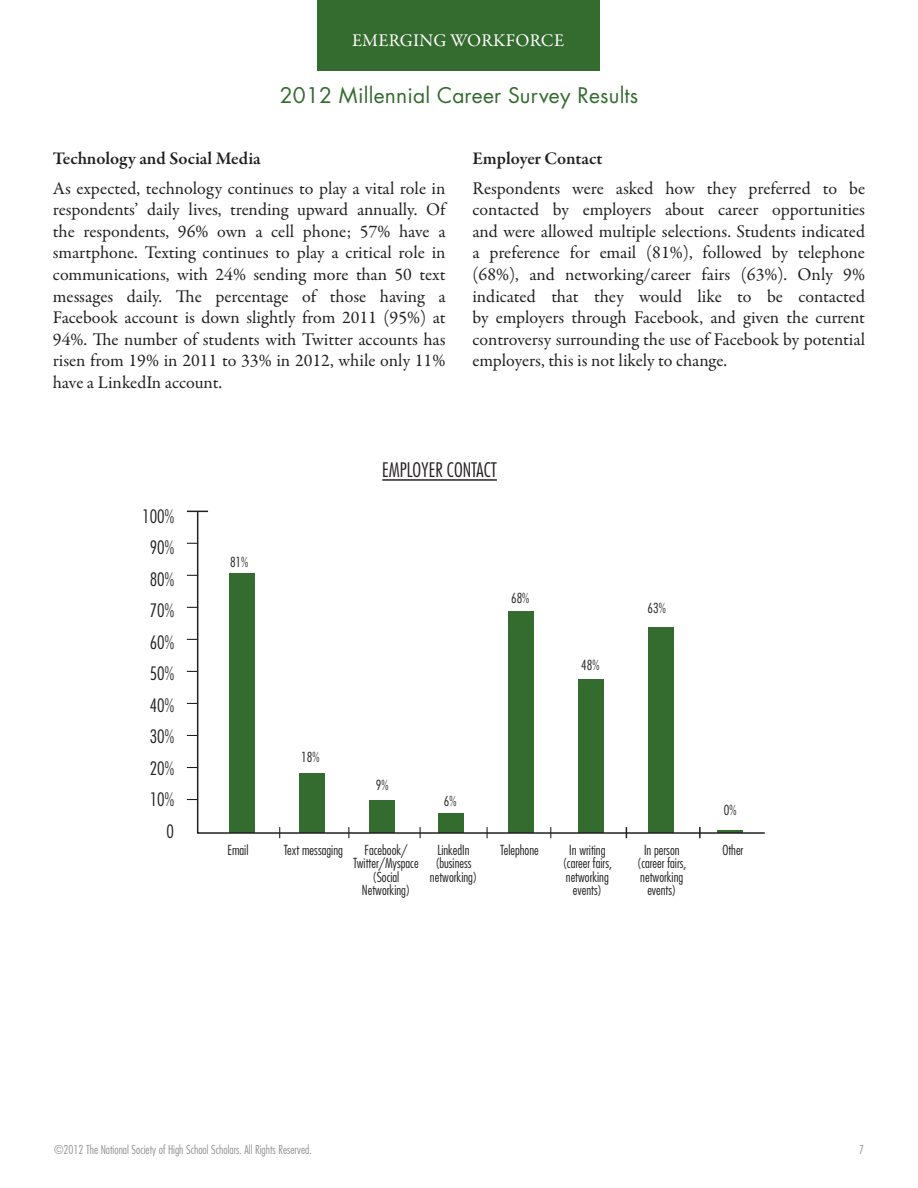
<style>
.page{position:relative;width:918px;height:1188px;background:#fff}
.page>*{position:absolute;margin:0;border:0;box-sizing:border-box;transform-origin:0 0}
.t1{font:21px "Futura";letter-spacing:.01em;color:#346b2e}
.t2{font:300 condensed 19.5px "Futura";color:#231f20}
.t3{font:18px/21.6px "Garamond Premr Pro";color:#231f20;text-align:justify}
.t4{font:600 18px "Garamond Premr Pro";color:#231f20}
.t5{font:300 condensed 18px/31.5px "Futura";color:#231f20;text-align:right}
.t6{font:18px "Garamond Premr Pro";letter-spacing:.01em;color:#fff}
.t7{font:300 condensed 13.5px/13.5px "Futura";color:#231f20;text-align:center}
.t8{font:300 condensed 12px "Futura";color:#919396}
</style>
<div class="page">
<div style="left:318px;top:0;width:282px;height:71px;background:#346b2e"></div>
<svg style="left:196px;top:510px;width:569px;height:325px"></svg>
<hr style="left:382px;top:479px;width:115px;height:2px;background:#231f20">
<svg style="left:187px;top:511px;width:21px;height:1px"></svg>
<svg style="left:699px;top:827px;width:2px;height:11px"></svg>
<p class="t6" style="left:352px;top:29px;width:214px">EMERGING WORKFORCE</p>
<p class="t1" style="left:280px;top:81px;width:360px">2012 Millennial Career Survey Results</p>
<p class="t4" style="left:53px;top:148px;width:209px">Technology and Social Media</p>
<p class="t3" style="left:53px;top:178px;width:394px">As expected, technology continues to play a vital role in respondents’ daily lives, trending upward annually. Of the respondents, 96% own a cell phone; 57% have a smartphone. Texting continues to play a critical role in communications, with 24% sending more than 50 text messages daily. The percentage of those having a Facebook account is down slightly from 2011 (95%) at 94%. The number of students with Twitter accounts has risen from 19% in 2011 to 33% in 2012, while only 11% have a LinkedIn account.</p>
<p class="t4" style="left:473px;top:148px;width:131px">Employer Contact</p>
<p class="t3" style="left:473px;top:178px;width:394px">Respondents were asked how they preferred to be contacted by employers about career opportunities and were allowed multiple selections. Students indicated a preference for email (81%), followed by telephone (68%), and networking/career fairs (63%). Only 9% indicated that they would like to be contacted by employers through Facebook, and given the current controversy surrounding the use of Facebook by potential employers, this is not likely to change.</p>
<p class="t5" style="left:142px;top:500px;width:33px">100%<br>90%<br>80%<br>70%<br>60%<br>50%<br>40%<br>30%<br>20%<br>10%<br>0</p>
<p class="t7" style="left:230px;top:555px;width:20px">81%</p>
<p class="t7" style="left:301px;top:750px;width:20px">18%</p>
<p class="t2" style="left:382px;top:458px;width:116px">EMPLOYER CONTACT</p>
<p class="t7" style="left:511px;top:591px;width:20px">68%</p>
<p class="t7" style="left:376px;top:778px;width:14px">9%</p>
<p class="t7" style="left:444px;top:794px;width:14px">6%</p>
<p class="t7" style="left:581px;top:658px;width:20px">48%</p>
<p class="t7" style="left:647px;top:601px;width:20px">63%</p>
<p class="t7" style="left:724px;top:803px;width:14px">0%</p>
<p class="t7" style="left:227px;top:843px;width:23px">Email</p>
<p class="t7" style="left:284px;top:843px;width:61px">Text messaging</p>
<p class="t7" style="left:353px;top:843px;width:67px">Facebook/<br>Twitter/Myspace (Social<br>Networking)</p>
<p class="t7" style="left:430px;top:843px;width:49px">LinkedIn (business networking)</p>
<p class="t7" style="left:500px;top:843px;width:40px">Telephone</p>
<p class="t7" style="left:563px;top:843px;width:51px">In writing (career fairs, networking events)</p>
<p class="t7" style="left:637px;top:843px;width:51px">In person (career fairs, networking events)</p>
<p class="t7" style="left:722px;top:843px;width:23px">Other</p>
<p class="t8" style="left:54px;top:1142px;width:259px">©2012 The National Society of High School Scholars. All Rights Reserved.</p>
<p class="t8" style="left:859px;top:1142px;width:6px">7</p>
</div>
